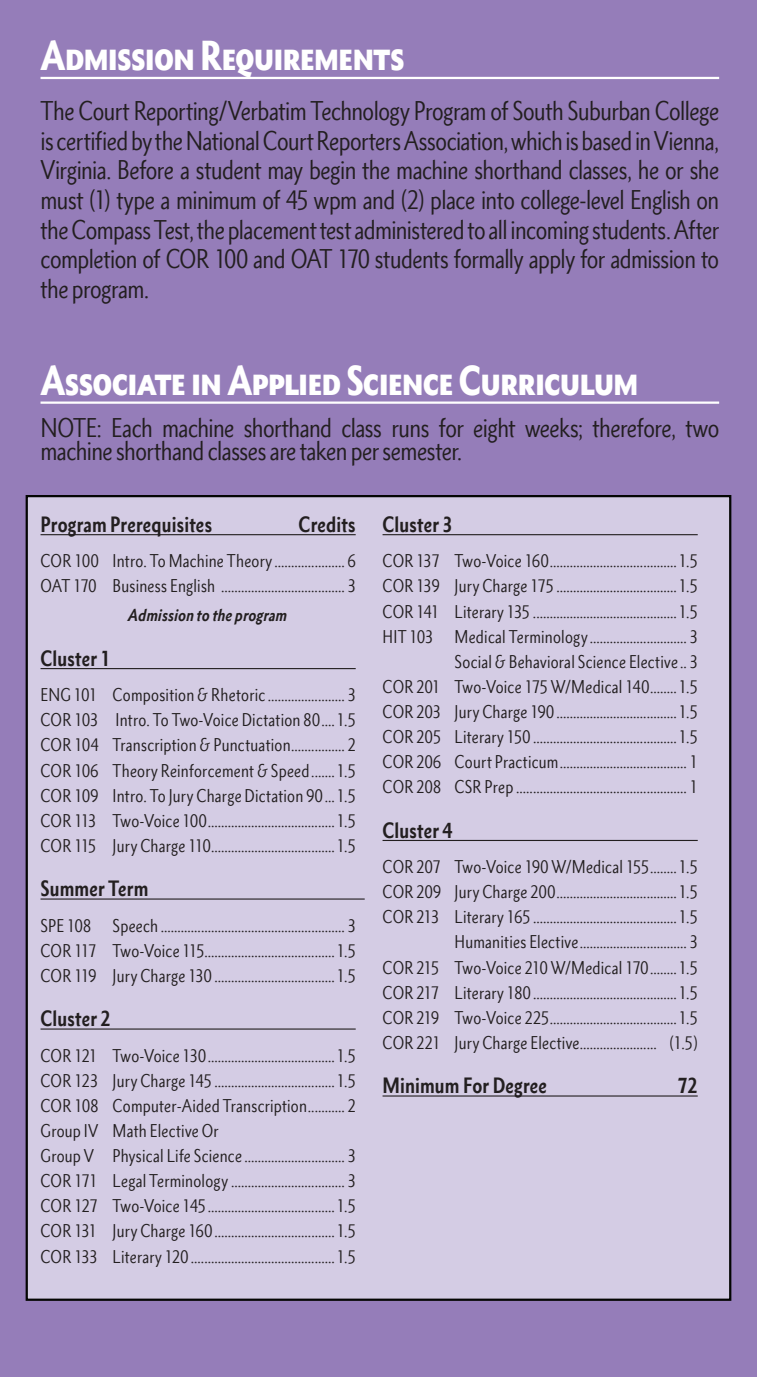
<style>
.page{position:relative;width:757px;height:1377px;background:#957db9}
.page>*{position:absolute;margin:0;border:0;box-sizing:border-box;transform-origin:0 0}
.t1{font:900 condensed 38.25px "Metro Nova Pro";letter-spacing:-.025em;color:#fff}
.Body_Text{font:condensed 24.75px/29.7px "Metro Nova Pro";letter-spacing:-.02em;color:#231f20;text-align:justify}
.Curricula_Header_2{font:700 condensed 20.25px "Metro Nova Pro";letter-spacing:.01em;color:#231f20}
.Curricula_2{font:condensed 16.88px "Metro Nova Pro";letter-spacing:.015em;color:#231f20}
.Curricula_2-2{font:condensed 16.88px "Metro Nova Pro";letter-spacing:-.015em;color:#231f20}
.curricula_body{font:italic 700 condensed 15.75px "Metro Nova Pro";letter-spacing:.015em;color:#231f20}
</style>
<div class="page">
<hr style="left:40px;top:77px;width:679px;height:2px;background:#fff">
<hr style="left:40px;top:402px;width:679px;height:2px;background:#fff">
<div style="left:26px;top:495px;width:705px;height:806px;background:#d4cce4;border:2px solid #040503"></div>
<hr style="left:40px;top:534px;width:316px;height:1px;background:#231f20">
<hr style="left:40px;top:668px;width:316px;height:1px;background:#231f20">
<hr style="left:40px;top:898px;width:324px;height:2px;background:#231f20">
<hr style="left:40px;top:1028px;width:316px;height:2px;background:#231f20">
<hr style="left:382px;top:534px;width:315px;height:1px;background:#231f20">
<hr style="left:382px;top:840px;width:315px;height:1px;background:#231f20">
<hr style="left:382px;top:1095px;width:315px;height:2px;background:#231f20">
<p class="t1" style="left:40px;top:31px;width:366px">Admission Requirements</p>
<p class="Body_Text" style="left:40px;top:96px;width:680px">The Court Reporting/Verbatim Technology Program of South Suburban College is certified by the National Court Reporters Association, which is based in Vienna, Virginia. Before a student may begin the machine shorthand classes, he or she must (1) type a minimum of 45 wpm and (2) place into college-level English on the Compass Test, the placement test administered to all incoming students. After completion of COR 100 and OAT 170 students formally apply for admission to the program.</p>
<p class="t1" style="left:40px;top:356px;width:599px">Associate in Applied Science Curriculum</p>
<p class="Body_Text" style="left:40px;top:417px;width:680px;line-height:22.5px">NOTE: Each machine shorthand class runs for eight weeks; therefore, two machine shorthand classes are taken per semester.</p>
<p class="Curricula_Header_2" style="left:40px;top:512px;width:173px">Program Prerequisites</p>
<p class="Curricula_Header_2" style="left:298px;top:512px;width:59px">Credits</p>
<p class="Curricula_2" style="left:40px;top:550px;width:317px">COR 100 Intro. To Machine Theory..................... 6</p>
<p class="Curricula_2" style="left:40px;top:576px;width:317px">OAT 170 Business English ..................................... 3</p>
<p class="curricula_body" style="left:128px;top:606px;width:160px">Admission to the program</p>
<p class="Curricula_Header_2" style="left:40px;top:645px;width:72px">Cluster 1</p>
<p class="Curricula_2" style="left:40px;top:684px;width:317px">ENG 101 Composition &amp; Rhetoric ....................... 3</p>
<p class="Curricula_2" style="left:40px;top:709px;width:317px">COR 103 Intro. To Two-Voice Dictation 80....1.5</p>
<p class="Curricula_2" style="left:40px;top:735px;width:317px">COR 104 Transcription &amp; Punctuation................ 2</p>
<p class="Curricula_2" style="left:40px;top:760px;width:317px">COR 106 Theory Reinforcement &amp; Speed.......1.5</p>
<p class="Curricula_2" style="left:40px;top:785px;width:317px">COR 109 Intro. To Jury Charge Dictation 90...1.5</p>
<p class="Curricula_2" style="left:40px;top:810px;width:317px">COR 113 Two-Voice 100...................................... 1.5</p>
<p class="Curricula_2" style="left:40px;top:835px;width:317px">COR 115 Jury Charge 110.....................................1.5</p>
<p class="Curricula_Header_2" style="left:40px;top:876px;width:109px">Summer Term</p>
<p class="Curricula_2" style="left:40px;top:915px;width:52px">SPE 108</p>
<p class="Curricula_2" style="left:113px;top:915px;width:244px">Speech ....................................................... 3</p>
<p class="Curricula_2-2" style="left:40px;top:940px;width:317px">COR 117 Two-Voice 115.......................................1.5</p>
<p class="Curricula_2" style="left:40px;top:965px;width:317px">COR 119 Jury Charge 130 ....................................1.5</p>
<p class="Curricula_Header_2" style="left:40px;top:1006px;width:72px">Cluster 2</p>
<p class="Curricula_2" style="left:40px;top:1045px;width:317px">COR 121 Two-Voice 130......................................1.5</p>
<p class="Curricula_2" style="left:40px;top:1070px;width:317px">COR 123 Jury Charge 145 ....................................1.5</p>
<p class="Curricula_2" style="left:40px;top:1095px;width:317px">COR 108 Computer-Aided Transcription........... 2</p>
<p class="Curricula_2" style="left:40px;top:1120px;width:180px">Group IV Math Elective Or</p>
<p class="Curricula_2" style="left:40px;top:1145px;width:317px">Group V Physical Life Science .............................. 3</p>
<p class="Curricula_2" style="left:40px;top:1170px;width:317px">COR 171 Legal Terminology .................................. 3</p>
<p class="Curricula_2" style="left:40px;top:1195px;width:317px">COR 127 Two-Voice 145......................................1.5</p>
<p class="Curricula_2" style="left:40px;top:1221px;width:317px">COR 131 Jury Charge 160....................................1.5</p>
<p class="Curricula_2" style="left:40px;top:1246px;width:317px">COR 133 Literary 120 ...........................................1.5</p>
<p class="Curricula_Header_2" style="left:382px;top:512px;width:72px">Cluster 3</p>
<p class="Curricula_2" style="left:382px;top:550px;width:317px">COR 137 Two-Voice 160......................................1.5</p>
<p class="Curricula_2" style="left:382px;top:576px;width:317px">COR 139 Jury Charge 175 ....................................1.5</p>
<p class="Curricula_2" style="left:382px;top:601px;width:317px">COR 141 Literary 135 ...........................................1.5</p>
<p class="Curricula_2" style="left:382px;top:626px;width:52px">HIT 103</p>
<p class="Curricula_2" style="left:454px;top:626px;width:244px">Medical Terminology............................. 3</p>
<p class="Curricula_2" style="left:454px;top:651px;width:244px">Social &amp; Behavioral Science Elective.. 3</p>
<p class="Curricula_2" style="left:382px;top:676px;width:317px">COR 201 Two-Voice 175 W/Medical 140........1.5</p>
<p class="Curricula_2" style="left:382px;top:701px;width:317px">COR 203 Jury Charge 190 ....................................1.5</p>
<p class="Curricula_2" style="left:382px;top:726px;width:317px">COR 205 Literary 150 ...........................................1.5</p>
<p class="Curricula_2" style="left:382px;top:751px;width:317px">COR 206 Court Practicum...................................... 1</p>
<p class="Curricula_2" style="left:382px;top:776px;width:317px">COR 208 CSR Prep ................................................... 1</p>
<p class="Curricula_Header_2" style="left:382px;top:817px;width:72px">Cluster 4</p>
<p class="Curricula_2" style="left:382px;top:856px;width:317px">COR 207 Two-Voice 190 W/Medical 155........1.5</p>
<p class="Curricula_2" style="left:382px;top:881px;width:317px">COR 209 Jury Charge 200....................................1.5</p>
<p class="Curricula_2" style="left:382px;top:906px;width:317px">COR 213 Literary 165 ...........................................1.5</p>
<p class="Curricula_2" style="left:454px;top:932px;width:244px">Humanities Elective................................ 3</p>
<p class="Curricula_2" style="left:382px;top:957px;width:317px">COR 215 Two-Voice 210 W/Medical 170........1.5</p>
<p class="Curricula_2" style="left:382px;top:982px;width:317px">COR 217 Literary 180 ...........................................1.5</p>
<p class="Curricula_2" style="left:382px;top:1007px;width:317px">COR 219 Two-Voice 225......................................1.5</p>
<p class="Curricula_2" style="left:382px;top:1032px;width:317px">COR 221 Jury Charge Elective....................... (1.5)</p>
<p class="Curricula_Header_2" style="left:382px;top:1073px;width:166px">Minimum For Degree</p>
<p class="Curricula_Header_2" style="left:677px;top:1073px;width:21px">72</p>
</div>
